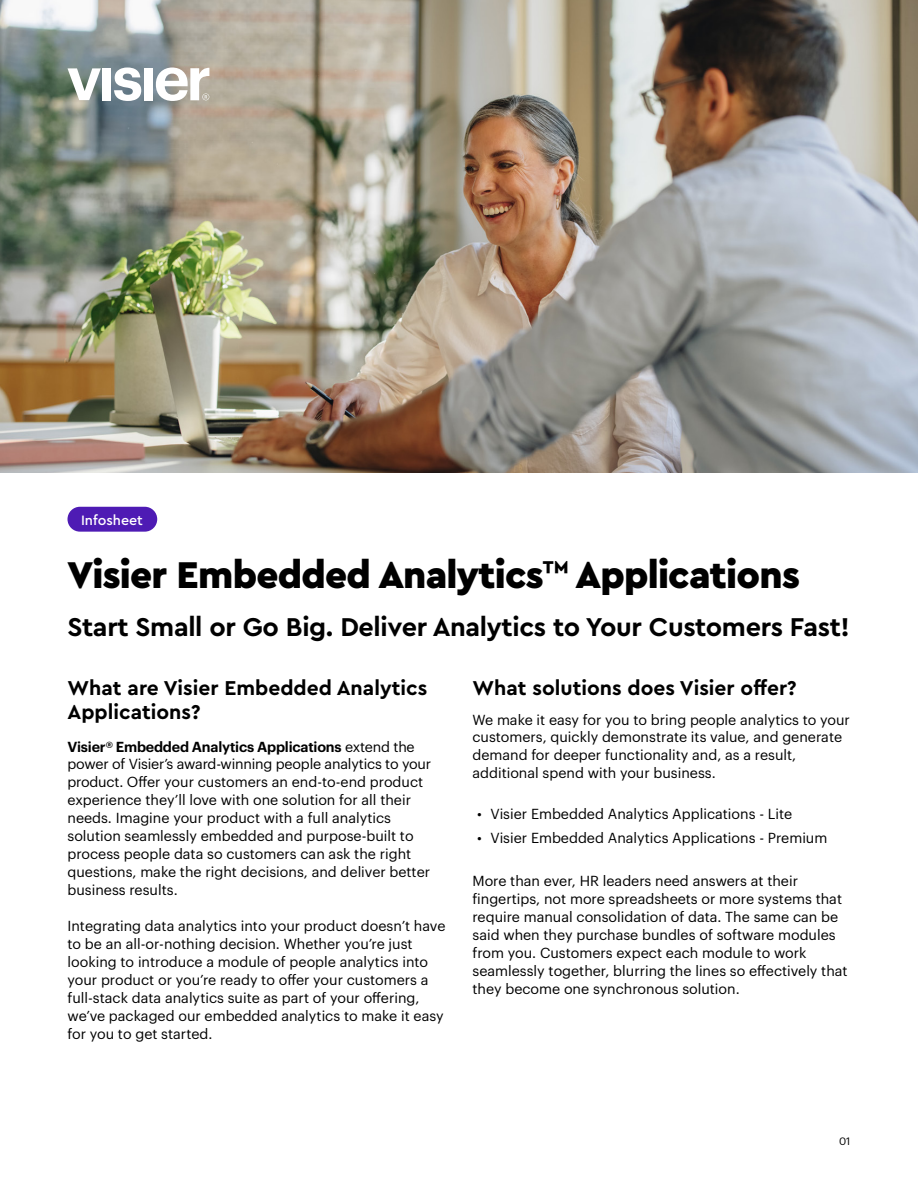
<style>
.page{position:relative;width:918px;height:1188px;background:#fff}
.page>*{position:absolute;margin:0;border:0;box-sizing:border-box;transform-origin:0 0}
.t1{font:900 39px "Cera Pro";letter-spacing:-.02em;color:#000}
.t2{font:700 27px "Cera Pro";letter-spacing:-.015em;color:#000}
.t3{font:700 21px/24px "Cera Pro";color:#000}
.t4{font:14.25px/18px "Graphik";color:#000}
.t5{font:500 14.25px "Cera Pro";color:#fff}
.t6{font:10.5px "Graphik";color:#000}
.s1{font-weight:600}
</style>
<div class="page">
<div style="left:67px;top:507px;width:90px;height:25px;background:#4e1bb4;border-radius:12px"></div>
<img style="left:0;top:0;width:918px;height:472px">
<svg style="left:68px;top:68px;width:33px;height:32px"></svg>
<div style="left:103px;top:68px;width:8px;height:32px;background:#fff"></div>
<svg style="left:114px;top:68px;width:27px;height:33px"></svg>
<div style="left:144px;top:68px;width:9px;height:32px;background:#fff"></div>
<svg style="left:156px;top:68px;width:53px;height:33px"></svg>
<p class="t5" style="left:81px;top:510px;width:63px">Infosheet</p>
<h1 class="t1" style="left:68px;top:549px;width:734px">Visier Embedded Analytics<sup>™</sup> Applications</h1>
<h2 class="t2" style="left:68px;top:609px;width:784px">Start Small or Go Big. Deliver Analytics to Your Customers Fast!</h2>
<h3 class="t3" style="left:68px;top:675px;width:361px">What are Visier Embedded Analytics<br>Applications?</h3>
<p class="t4" style="left:68px;top:736px;width:365px"><span class="s1">Visier® Embedded Analytics Applications</span> extend the power of Visier’s award-winning people analytics to your product. Offer your customers an end-to-end product experience they’ll love with one solution for all their needs. Imagine your product with a full analytics solution seamlessly embedded and purpose-built to process people data so customers can ask the right questions, make the right decisions, and deliver better business results.</p>
<p class="t4" style="left:68px;top:916px;width:379px">Integrating data analytics into your product doesn’t have to be an all-or-nothing decision. Whether you’re just looking to introduce a module of people analytics into your product or you’re ready to offer your customers a full-stack data analytics suite as part of your offering, we’ve packaged our embedded analytics to make it easy for you to get started.</p>
<h3 class="t3" style="left:472px;top:675px;width:326px">What solutions does Visier offer?</h3>
<p class="t4" style="left:472px;top:709px;width:379px">We make it easy for you to bring people analytics to your customers, quickly demonstrate its value, and generate demand for deeper functionality and, as a result, additional spend with your business.</p>
<p class="t4" style="left:477px;top:804px;width:317px">• Visier Embedded Analytics Applications - Lite</p>
<p class="t4" style="left:477px;top:828px;width:352px">• Visier Embedded Analytics Applications - Premium</p>
<p class="t4" style="left:472px;top:871px;width:377px">More than ever, HR leaders need answers at their fingertips, not more spreadsheets or more systems that require manual consolidation of data. The same can be said when they purchase bundles of software modules from you. Customers expect each module to work seamlessly together, blurring the lines so effectively that they become one synchronous solution.</p>
<p class="t6" style="left:839px;top:1133px;width:13px">01</p>
</div>
